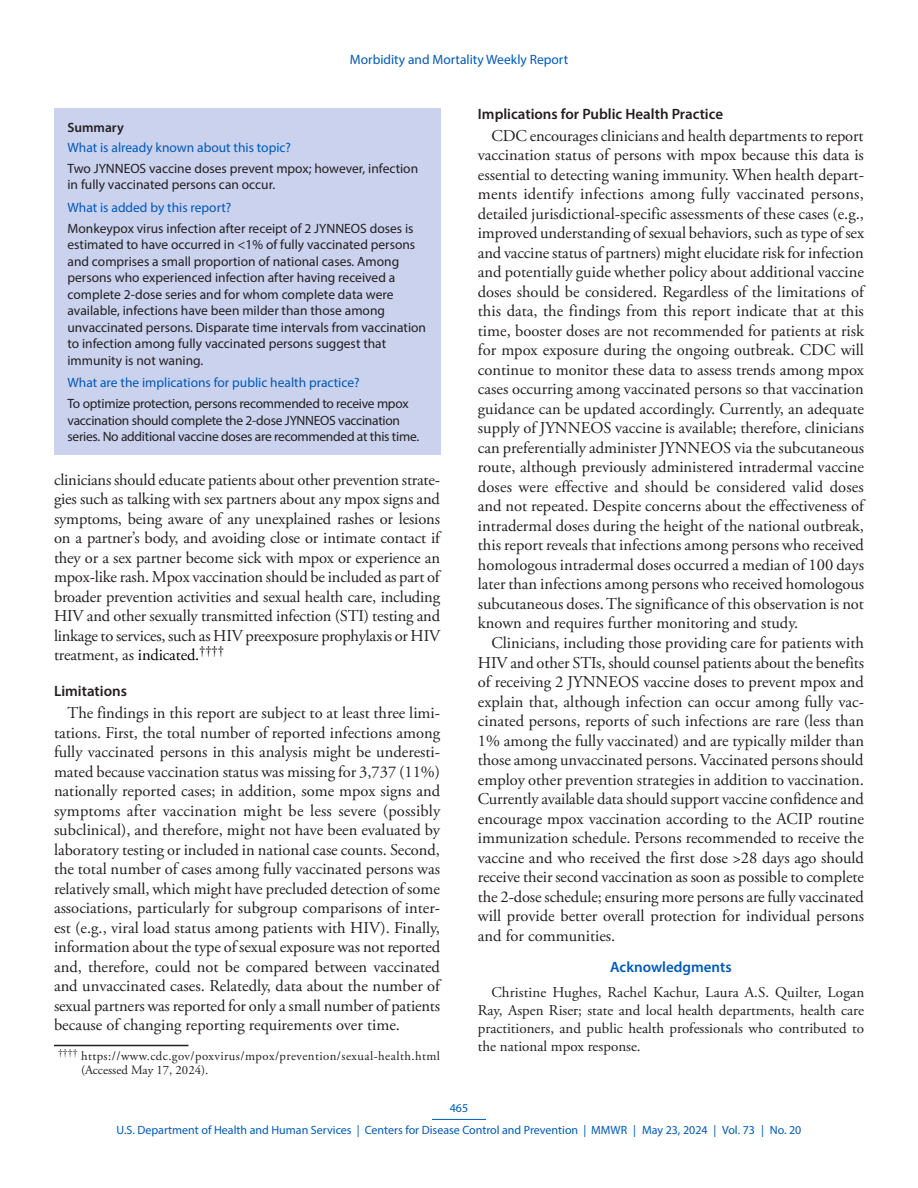
<style>
.page{position:relative;width:918px;height:1188px;background:#fff}
.page>*{position:absolute;margin:0;border:0;box-sizing:border-box;transform-origin:0 0}
.Paragraph{font:16.5px/19.5px "Adobe Garamond Pro";color:#231f20;text-align:justify}
.Acknowledgment{font:15px/18px "Adobe Garamond Pro";color:#231f20;text-align:justify}
.Heading_2{font:600 15px "Myriad Pro";color:#231f20}
.Acknowledgment_Head{font:600 15px "Myriad Pro";color:#0059b7}
.Summary_Box_Text{font:13.5px/16.5px "Myriad Pro";color:#231f20}
.Summary_Box_Text-2{font:13.5px/16.5px "Myriad Pro";letter-spacing:-.02em;color:#231f20}
.Summary_Box_Heading{font:13.5px "Myriad Pro";color:#0059b7}
.Summary_Box_Ttile{font:600 13.5px "Myriad Pro";color:#231f20}
.footnote_w_rule_text_indent_4{font:12.75px/14.2px "Adobe Garamond Pro";letter-spacing:.035em;color:#231f20}
.t1{font:12px/21.8px "Myriad Pro";color:#0059b7;text-align:center}
.s1{color:#010203}
</style>
<div class="page">
<hr style="left:432px;top:1119px;width:54px;height:1px;background:#0059b7">
<div style="left:54px;top:108px;width:386px;height:347px;background:#cad2ee"></div>
<hr style="left:54px;top:1045px;width:134px;height:1px;background:#231f20">
<p class="Summary_Box_Heading" style="left:350px;top:51px;width:220px">Morbidity and Mortality Weekly Report</p>
<h1 class="Summary_Box_Ttile" style="left:68px;top:119px;width:58px">Summary</h1>
<h1 class="Summary_Box_Heading" style="left:68px;top:139px;width:225px">What is already known about this topic?</h1>
<p class="Summary_Box_Text" style="left:68px;top:160px;width:352px">Two JYNNEOS vaccine doses prevent mpox; however, infection in fully vaccinated persons can occur.</p>
<h1 class="Summary_Box_Heading" style="left:68px;top:199px;width:165px">What is added by this report?</h1>
<p class="Summary_Box_Text" style="left:68px;top:220px;width:360px">Monkeypox virus infection after receipt of 2 JYNNEOS doses is estimated to have occurred in &lt;1% of fully vaccinated persons and comprises a small proportion of national cases. Among persons who experienced infection after having received a complete 2-dose series and for whom complete data were available, infections have been milder than those among unvaccinated persons. Disparate time intervals from vaccination to infection among fully vaccinated persons suggest that immunity is not waning.</p>
<h1 class="Summary_Box_Heading" style="left:68px;top:375px;width:294px">What are the implications for public health practice?</h1>
<p class="Summary_Box_Text-2" style="left:68px;top:395px;width:353px">To optimize protection, persons recommended to receive mpox vaccination should complete the 2-dose JYNNEOS vaccination series. No additional vaccine doses are recommended at this time.</p>
<p class="Paragraph" style="left:54px;top:470px;width:388px">clinicians should educate patients about other prevention strate&shy;gies such as talking with sex partners about any mpox signs and symptoms, being aware of any unexplained rashes or lesions on a partner’s body, and avoiding close or intimate contact if they or a sex partner become sick with mpox or experience an mpox-like rash. Mpox vaccination should be included as part of broader prevention activities and sexual health care, including HIV and other sexually transmitted infection (STI) testing and linkage to services, such as HIV preexposure prophylaxis or HIV treatment, as <span class="s1">indicated.</span><sup>††††</sup></p>
<h2 class="Heading_2" style="left:54px;top:682px;width:74px">Limitations</h2>
<p class="Paragraph" style="left:54px;top:704px;width:388px;text-indent:13px">The findings in this report are subject to at least three limi&shy;tations. First, the total number of reported infections among fully vaccinated persons in this analysis might be underesti&shy;mated because vaccination status was missing for 3,737 (11%) nationally reported cases; in addition, some mpox signs and symptoms after vaccination might be less severe (possibly subclinical), and therefore, might not have been evaluated by laboratory testing or included in national case counts. Second, the total number of cases among fully vaccinated persons was relatively small, which might have precluded detection of some associations, particularly for subgroup comparisons of inter&shy;est (e.g., viral load status among patients with HIV). Finally, information about the type of sexual exposure was not reported and, therefore, could not be compared between vaccinated and unvaccinated cases. Relatedly, data about the number of sexual partners was reported for only a small number of patients because of changing reporting requirements over time.</p>
<p class="footnote_w_rule_text_indent_4" style="left:81px;top:1049px;width:361px;text-indent:-23px"><sup>††††</sup> https://www.cdc.gov/poxvirus/mpox/prevention/sexual-health.html (Accessed May 17, 2024).</p>
<h2 class="Heading_2" style="left:478px;top:105px;width:247px">Implications for Public Health Practice</h2>
<p class="Paragraph" style="left:478px;top:127px;width:388px;text-indent:13px">CDC encourages clinicians and health departments to report vaccination status of persons with mpox because this data is essential to detecting waning immunity. When health depart&shy;ments identify infections among fully vaccinated persons, detailed jurisdictional-specific assessments of these cases (e.g., improved understanding of sexual behaviors, such as type of sex and vaccine status of partners) might elucidate risk for infection and potentially guide whether policy about additional vaccine doses should be considered. Regardless of the limitations of this data, the findings from this report indicate that at this time, booster doses are not recommended for patients at risk for mpox exposure during the ongoing outbreak. CDC will continue to monitor these data to assess trends among mpox cases occurring among vaccinated persons so that vaccination guidance can be updated accordingly. Currently, an adequate supply of JYNNEOS vaccine is available; therefore, clinicians can preferentially administer JYNNEOS via the subcutaneous route, although previously administered intradermal vaccine doses were effective and should be considered valid doses and not repeated. Despite concerns about the effectiveness of intradermal doses during the height of the national outbreak, this report reveals that infections among persons who received homologous intradermal doses occurred a median of 100 days later than infections among persons who received homologous subcutaneous doses. The significance of this observation is not known and requires further monitoring and study.</p>
<p class="Paragraph" style="left:478px;top:634px;width:388px;text-indent:13px">Clinicians, including those providing care for patients with HIV and other STIs, should counsel patients about the benefits of receiving 2 JYNNEOS vaccine doses to prevent mpox and explain that, although infection can occur among fully vac&shy;cinated persons, reports of such infections are rare (less than 1% among the fully vaccinated) and are typically milder than those among unvaccinated persons. Vaccinated persons should employ other prevention strategies in addition to vaccination.<br>Currently available data should support vaccine confidence and encourage mpox vaccination according to the ACIP routine immunization schedule. Persons recommended to receive the vaccine and who received the first dose &gt;28 days ago should receive their second vaccination as soon as possible to complete the 2-dose schedule; ensuring more persons are fully vaccinated will provide better overall protection for individual persons and for communities.</p>
<h1 class="Acknowledgment_Head" style="left:610px;top:957px;width:123px">Acknowledgments</h1>
<p class="Acknowledgment" style="left:478px;top:983px;width:388px;text-indent:14px">Christine Hughes, Rachel Kachur, Laura A.S. Quilter, Logan Ray, Aspen Riser; state and local health departments, health care practitioners, and public health professionals who contributed to the national mpox response.</p>
<p class="t1" style="left:117px;top:1097px;width:686px">465<br>U.S. Department of Health and Human Services | Centers for Disease Control and Prevention | MMWR | May 23, 2024 | Vol. 73 | No. 20</p>
</div>
